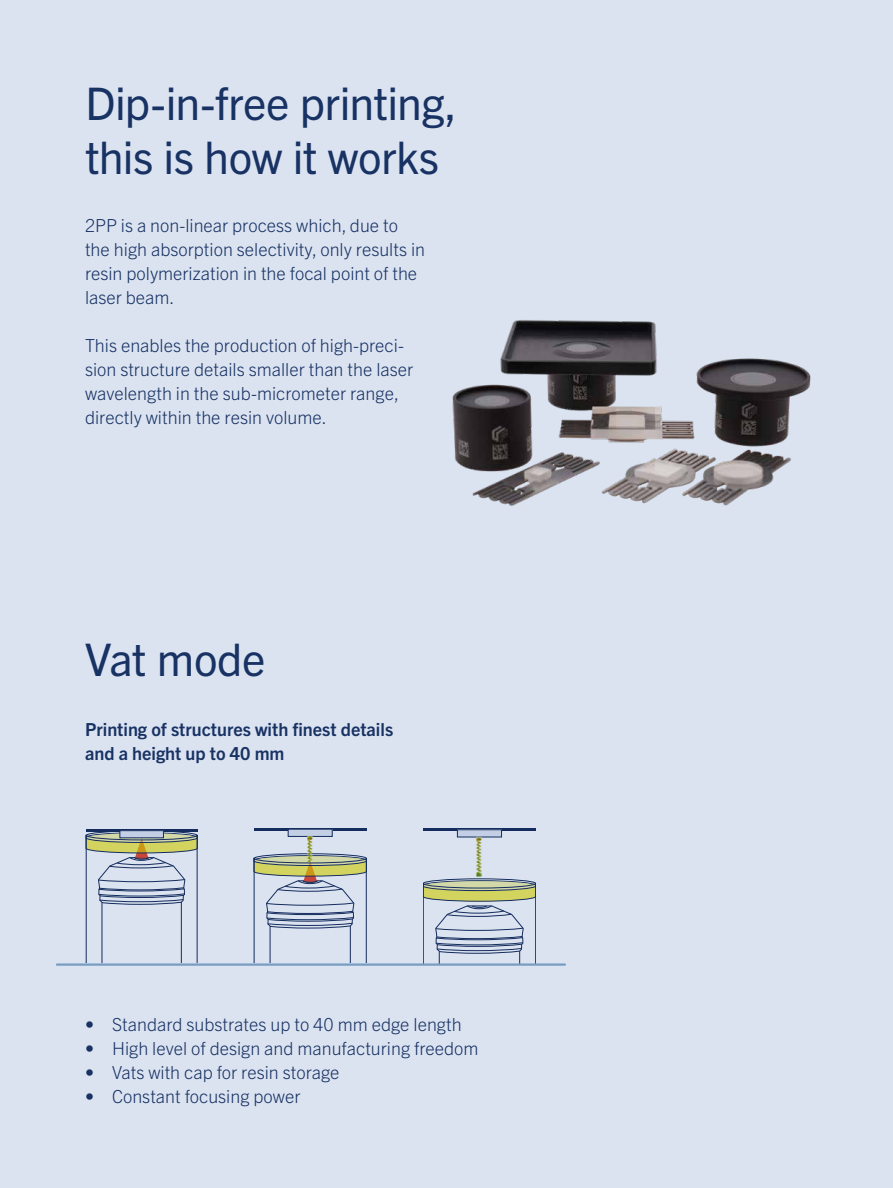
<style>
.page{position:relative;width:893px;height:1188px;background:#dbe3f0}
.page>*{position:absolute;margin:0;border:0;box-sizing:border-box;transform-origin:0 0}
.t1{font:45px/54px "Trade Gothic Next LT Pro";letter-spacing:-.015em;color:#183264}
.t2{font:300 18px/24px "Trade Gothic Next LT Pro";color:#183264}
.t3{font:700 18px/24px "Trade Gothic Next LT Pro";color:#183264}
</style>
<div class="page">
<img style="left:452px;top:320px;width:359px;height:186px">
<hr style="left:86px;top:829px;width:111px;height:3px;background:#183264">
<svg style="left:86px;top:830px;width:111px;height:133px"></svg>
<div style="left:120px;top:831px;width:43px;height:7px;background:#c2cfe4"></div>
<div style="left:120px;top:831px;width:44px;height:7px;border:1px solid #183264"></div>
<img style="left:138px;top:838px;width:7px;height:14px">
<hr style="left:254px;top:828px;width:112px;height:3px;background:#183264">
<svg style="left:254px;top:853px;width:112px;height:110px"></svg>
<div style="left:288px;top:829px;width:44px;height:7px;background:#c2cfe4"></div>
<div style="left:288px;top:829px;width:44px;height:8px;border:1px solid #183264"></div>
<img style="left:307px;top:835px;width:6px;height:26px">
<hr style="left:423px;top:828px;width:113px;height:3px;background:#183264">
<svg style="left:423px;top:878px;width:113px;height:85px"></svg>
<div style="left:457px;top:830px;width:45px;height:7px;background:#c2cfe4"></div>
<img style="left:476px;top:836px;width:7px;height:45px">
<hr style="left:57px;top:963px;width:508px;height:3px;background:#779cc1">
<h1 class="t1" style="left:85px;top:73px;width:374px">Dip-in-free printing, this is how it works</h1>
<p class="t2" style="left:85px;top:212px;width:341px">2PP is a non-linear process which, due to the high absorption selectivity, only results in resin polymerization in the focal point of the laser beam.</p>
<p class="t2" style="left:85px;top:332px;width:330px">This enables the production of high-preci&shy;sion structure details smaller than the laser wavelength in the sub-micrometer range, directly within the resin volume.</p>
<h1 class="t1" style="left:85px;top:629px;width:182px">Vat mode</h1>
<p class="t3" style="left:85px;top:716px;width:310px">Printing of structures with finest details and a height up to 40 mm</p>
<p class="t2" style="left:85px;top:1011px;width:378px">• Standard substrates up to 40 mm edge length</p>
<p class="t2" style="left:85px;top:1035px;width:395px">• High level of design and manufacturing freedom</p>
<p class="t2" style="left:85px;top:1059px;width:256px">• Vats with cap for resin storage</p>
<p class="t2" style="left:85px;top:1083px;width:217px">• Constant focusing power</p>
</div>
